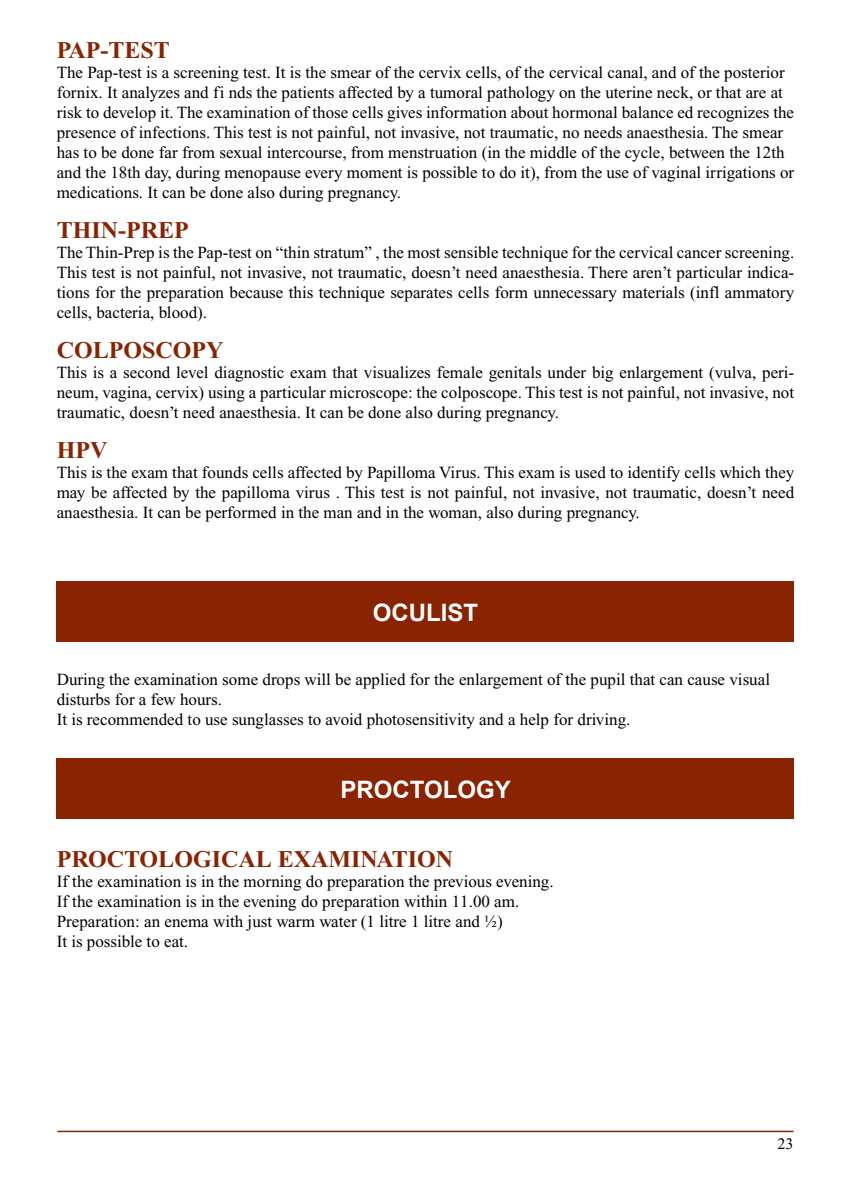
<style>
.page{position:relative;width:851px;height:1191px;background:#fff}
.page>*{position:absolute;margin:0;border:0;box-sizing:border-box;transform-origin:0 0}
.t1{font:700 24px "Times New Roman";color:#892301}
.t2{font:700 24px "Arial";color:#fff}
.t3{font:17px/20px "Times New Roman";color:#000}
.t4{font:16px "Times New Roman";color:#000}
</style>
<div class="page">
<hr style="left:57px;top:1130px;width:736px;height:2px;background:#892301">
<div style="left:57px;top:581px;width:737px;height:60px;background:#892301"></div>
<div style="left:57px;top:758px;width:737px;height:60px;background:#892301"></div>
<h1 class="t1" style="left:57px;top:37px;width:115px">PAP-TEST</h1>
<p class="t3" style="left:57px;top:63px;width:738px">The Pap-test is a screening test. It is the smear of the cervix cells, of the cervical canal, and of the posterior fornix. It analyzes and fi nds the patients affected by a tumoral pathology on the uterine neck, or that are at risk to develop it. The examination of those cells gives information about hormonal balance ed recognizes the presence of infections. This test is not painful, not invasive, not traumatic, no needs anaesthesia. The smear has to be done far from sexual intercourse, from menstruation (in the middle of the cycle, between the 12th and the 18th day, during menopause every moment is possible to do it), from the use of vaginal irrigations or medications. It can be done also during pregnancy.</p>
<h1 class="t1" style="left:57px;top:217px;width:133px">THIN-PREP</h1>
<p class="t3" style="left:57px;top:243px;width:739px;text-align:justify">The Thin-Prep is the Pap-test on “thin stratum” , the most sensible technique for the cervical cancer screening.<br>This test is not painful, not invasive, not traumatic, doesn’t need anaesthesia. There aren’t particular indica&shy;tions for the preparation because this technique separates cells form unnecessary materials (infl ammatory cells, bacteria, blood).</p>
<h1 class="t1" style="left:57px;top:337px;width:168px">COLPOSCOPY</h1>
<p class="t3" style="left:57px;top:363px;width:739px;text-align:justify">This is a second level diagnostic exam that visualizes female genitals under big enlargement (vulva, peri&shy;neum, vagina, cervix) using a particular microscope: the colposcope. This test is not painful, not invasive, not traumatic, doesn’t need anaesthesia. It can be done also during pregnancy.</p>
<h1 class="t1" style="left:57px;top:437px;width:52px">HPV</h1>
<p class="t3" style="left:57px;top:463px;width:739px;text-align:justify">This is the exam that founds cells affected by Papilloma Virus. This exam is used to identify cells which they may be affected by the papilloma virus . This test is not painful, not invasive, not traumatic, doesn’t need anaesthesia. It can be performed in the man and in the woman, also during pregnancy.</p>
<h1 class="t2" style="left:373px;top:596px;width:107px">OCULIST</h1>
<p class="t3" style="left:57px;top:670px;width:714px">During the examination some drops will be applied for the enlargement of the pupil that can cause visual disturbs for a few hours.<br>It is recommended to use sunglasses to avoid photosensitivity and a help for driving.</p>
<h1 class="t2" style="left:340px;top:773px;width:172px">PROCTOLOGY</h1>
<h1 class="t1" style="left:57px;top:846px;width:398px">PROCTOLOGICAL EXAMINATION</h1>
<p class="t3" style="left:57px;top:871px;width:498px">If the examination is in the morning do preparation the previous evening.<br>If the examination is in the evening do preparation within 11.00 am.<br>Preparation: an enema with just warm water (1 litre 1 litre and ½)<br>It is possible to eat.</p>
<p class="t4" style="left:777px;top:1135px;width:17px">23</p>
</div>
